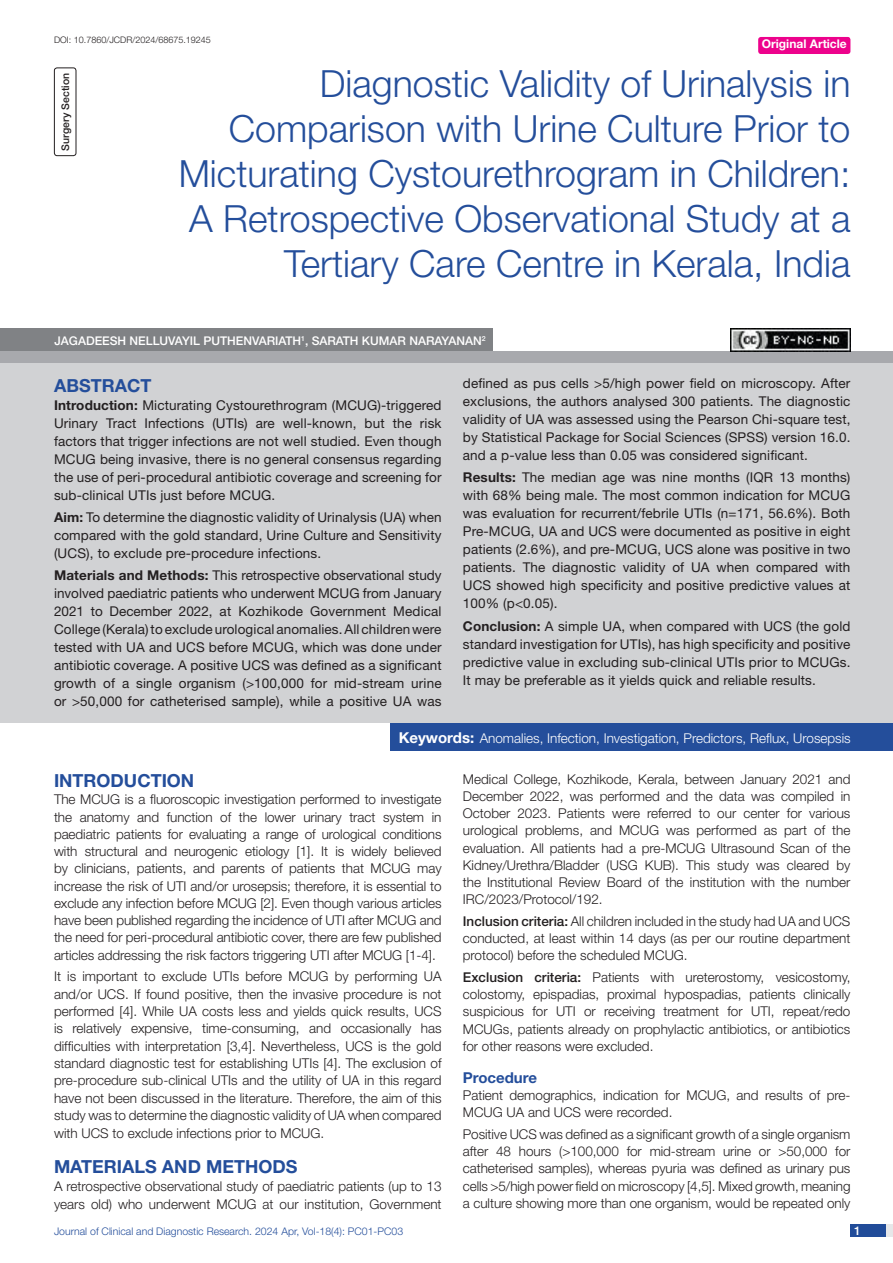
<style>
.page{position:relative;width:893px;height:1263px;background:#fff}
.page>*{position:absolute;margin:0;border:0;box-sizing:border-box;transform-origin:0 0}
.t1{font:300 37.5px/45px "Helvetica Neue";color:#244e9b;text-align:right}
.Heading{font:700 18px "Helvetica Neue";color:#244e9b}
.Abstract_head{font:700 18px "Helvetica Neue";color:#244e9b}
.HEAD_2{font:700 15px "Helvetica Neue";color:#244e9b}
.Body_text{font:300 13.5px/17.2px "Helvetica Neue";color:#231f20;text-align:justify}
.Abstract_Text{font:13.5px/18px "Helvetica Neue";letter-spacing:.01em;color:#231f20;text-align:justify}
.Key_words{font:300 13.5px "Helvetica Neue";color:#fff}
.Author{font:500 12px "Helvetica Neue";color:#fff}
.t2{font:700 12px "Helvetica Neue";color:#fff}
.t3{font:300 10.5px "Helvetica Neue";color:#244e9b}
.section{font:500 10.5px "Helvetica Neue";color:#231f20}
.DOI{font:300 9px "Helvetica Neue";color:#231f20}
.s1{font-weight:700}
.s2{font-weight:700;font-size:15px}
.s3{font-weight:500}
</style>
<div class="page">
<div style="left:850px;top:1224px;width:43px;height:13px;background:#e6e7e9"></div>
<div style="left:850px;top:1224px;width:35px;height:13px;background:#214c99"></div>
<div style="left:758px;top:37px;width:92px;height:17px;background:#ed028c;border-radius:3px"></div>
<div style="left:54px;top:68px;width:22px;height:88px;border:1px solid #231f20;border-radius:3px"></div>
<div style="left:0;top:351px;width:893px;height:12px;background:#a8a9ad"></div>
<div style="left:0;top:329px;width:492px;height:22px;background:#808285"></div>
<div style="left:0;top:363px;width:893px;height:360px;background:#d1d2d4"></div>
<div style="left:391px;top:723px;width:502px;height:28px;background:#244e9b"></div>
<img style="left:730px;top:329px;width:120px;height:22px">
<p class="DOI" style="left:54px;top:35px;width:158px">DOI: 10.7860/JCDR/2024/68675.19245</p>
<p class="t2" style="left:762px;top:37px;width:87px">Original Article</p>
<p class="section" style="left:59px;top:150px;width:79px;rotate:-90deg">SURGERY SECTION</p>
<p class="t1" style="left:179px;top:60px;width:673px">Diagnostic Validity of Urinalysis in Comparison with Urine Culture Prior to Micturating Cystourethrogram in Children:<br>A Retrospective Observational Study at a Tertiary Care Centre in Kerala, India</p>
<p class="Author" style="left:54px;top:333px;width:49px">JAGADEES</p>
<p class="Author" style="left:118px;top:333px;width:370px">H NELLUVAYIL PUTHENVARIATH<sup>1</sup>, SARATH KUMAR NARAYANAN <sup>2</sup></p>
<p class="Abstract_head" style="left:54px;top:374px;width:99px">ABSTRACT</p>
<p class="Abstract_Text" style="left:54px;top:395px;width:389px"><span class="s1">Introduction:</span> Micturating Cystourethrogram (MCUG)-triggered Urinary Tract Infections (UTIs) are well-known, but the risk factors that trigger infections are not well studied. Even though MCUG being invasive, there is no general consensus regarding the use of peri-procedural antibiotic coverage and screening for sub-clinical UTIs just before MCUG.</p>
<p class="Abstract_Text" style="left:54px;top:508px;width:389px"><span class="s1">Aim:</span> To determine the diagnostic validity of Urinalysis (UA) when compared with the gold standard, Urine Culture and Sensitivity (UCS), to exclude pre-procedure infections.</p>
<p class="Abstract_Text" style="left:54px;top:566px;width:389px"><span class="s1">Materials and Methods:</span> This retrospective observational study involved paediatric patients who underwent MCUG from January 2021 to December 2022, at Kozhikode Government Medical College (Kerala) to exclude urological anomalies. All children were tested with UA and UCS before MCUG, which was done under antibiotic coverage. A positive UCS was defined as a significant growth of a single organism (&gt;100,000 for mid-stream urine or &gt;50,000 for catheterised sample), while a positive UA was</p>
<p class="Abstract_Text" style="left:463px;top:374px;width:389px">defined as pus cells &gt;5/high power field on microscopy. After exclusions, the authors analysed 300 patients. The diagnostic validity of UA was assessed using the Pearson Chi-square test, by Statistical Package for Social Sciences (SPSS) version 16.0. and a p-value less than 0.05 was considered significant.</p>
<p class="Abstract_Text" style="left:463px;top:468px;width:389px"><span class="s1">Results:</span> The median age was nine months (IQR 13 months) with 68% being male. The most common indication for MCUG was evaluation for recurrent/febrile UTIs (n=171, 56.6%). Both Pre-MCUG, UA and UCS were documented as positive in eight patients (2.6%), and pre-MCUG, UCS alone was positive in two patients. The diagnostic validity of UA when compared with UCS showed high specificity and positive predictive values at 100% (p&lt;0.05).</p>
<p class="Abstract_Text" style="left:463px;top:617px;width:389px"><span class="s1">Conclusion:</span> A simple UA, when compared with UCS (the gold standard investigation for UTIs), has high specificity and positive predictive value in excluding sub-clinical UTIs prior to MCUGs.<br>It may be preferable as it yields quick and reliable results.</p>
<p class="Key_words" style="left:399px;top:730px;width:454px"><span class="s2">Keywords:</span> Anomalies, Infection, Investigation, Predictors, Reflux, Urosepsis</p>
<p class="Heading" style="left:54px;top:769px;width:142px">INTRODUCTION</p>
<p class="Body_text" style="left:54px;top:791px;width:389px">The MCUG is a fluoroscopic investigation performed to investigate the anatomy and function of the lower urinary tract system in paediatric patients for evaluating a range of urological conditions with structural and neurogenic etiology [1]. It is widely believed by clinicians, patients, and parents of patients that MCUG may increase the risk of UTI and/or urosepsis; therefore, it is essential to exclude any infection before MCUG [2]. Even though various articles have been published regarding the incidence of UTI after MCUG and the need for peri-procedural antibiotic cover, there are few published articles addressing the risk factors triggering UTI after MCUG [1-4].</p>
<p class="Body_text" style="left:54px;top:967px;width:389px">It is important to exclude UTIs before MCUG by performing UA and/or UCS. If found positive, then the invasive procedure is not performed [4]. While UA costs less and yields quick results, UCS is relatively expensive, time-consuming, and occasionally has difficulties with interpretation [3,4]. Nevertheless, UCS is the gold standard diagnostic test for establishing UTIs [4]. The exclusion of pre-procedure sub-clinical UTIs and the utility of UA in this regard have not been discussed in the literature. Therefore, the aim of this study was to determine the diagnostic validity of UA when compared with UCS to exclude infections prior to MCUG.</p>
<p class="Heading" style="left:54px;top:1156px;width:245px">MATERIALS AND METHODS</p>
<p class="Body_text" style="left:54px;top:1177px;width:389px;line-height:17.7px">A retrospective observational study of paediatric patients (up to 13 years old) who underwent MCUG at our institution, Government</p>
<p class="Body_text" style="left:463px;top:770px;width:389px">Medical College, Kozhikode, Kerala, between January 2021 and December 2022, was performed and the data was compiled in October 2023. Patients were referred to our center for various urological problems, and MCUG was performed as part of the evaluation. All patients had a pre-MCUG Ultrasound Scan of the Kidney/Urethra/Bladder (USG KUB). This study was cleared by the Institutional Review Board of the institution with the number IRC/2023/Protocol/192.</p>
<p class="Body_text" style="left:463px;top:912px;width:389px"><span class="s3">INCLUSION CRITERIA:</span> All children included in the study had UA and UCS conducted, at least within 14 days (as per our routine department protocol) before the scheduled MCUG.</p>
<p class="Body_text" style="left:463px;top:968px;width:389px"><span class="s3">EXCLUSION CRITERIA:</span> Patients with ureterostomy, vesicostomy, colostomy, epispadias, proximal hypospadias, patients clinically suspicious for UTI or receiving treatment for UTI, repeat/redo MCUGs, patients already on prophylactic antibiotics, or antibiotics for other reasons were excluded.</p>
<p class="HEAD_2" style="left:463px;top:1068px;width:76px">Procedure</p>
<p class="Body_text" style="left:463px;top:1086px;width:389px">Patient demographics, indication for MCUG, and results of pre-<br>MCUG UA and UCS were recorded.</p>
<p class="Body_text" style="left:463px;top:1125px;width:389px">Positive UCS was defined as a significant growth of a single organism after 48 hours (&gt;100,000 for mid-stream urine or &gt;50,000 for catheterised samples), whereas pyuria was defined as urinary pus cells &gt;5/high power field on microscopy [4,5]. Mixed growth, meaning a culture showing more than one organism, would be repeated only</p>
<p class="t3" style="left:54px;top:1225px;width:351px">Journal of Clinical and Diagnostic Research. 2024 Apr, Vol-18(4): PC01-PC03</p>
<p class="Author" style="left:854px;top:1223px;width:8px">1</p>
</div>
